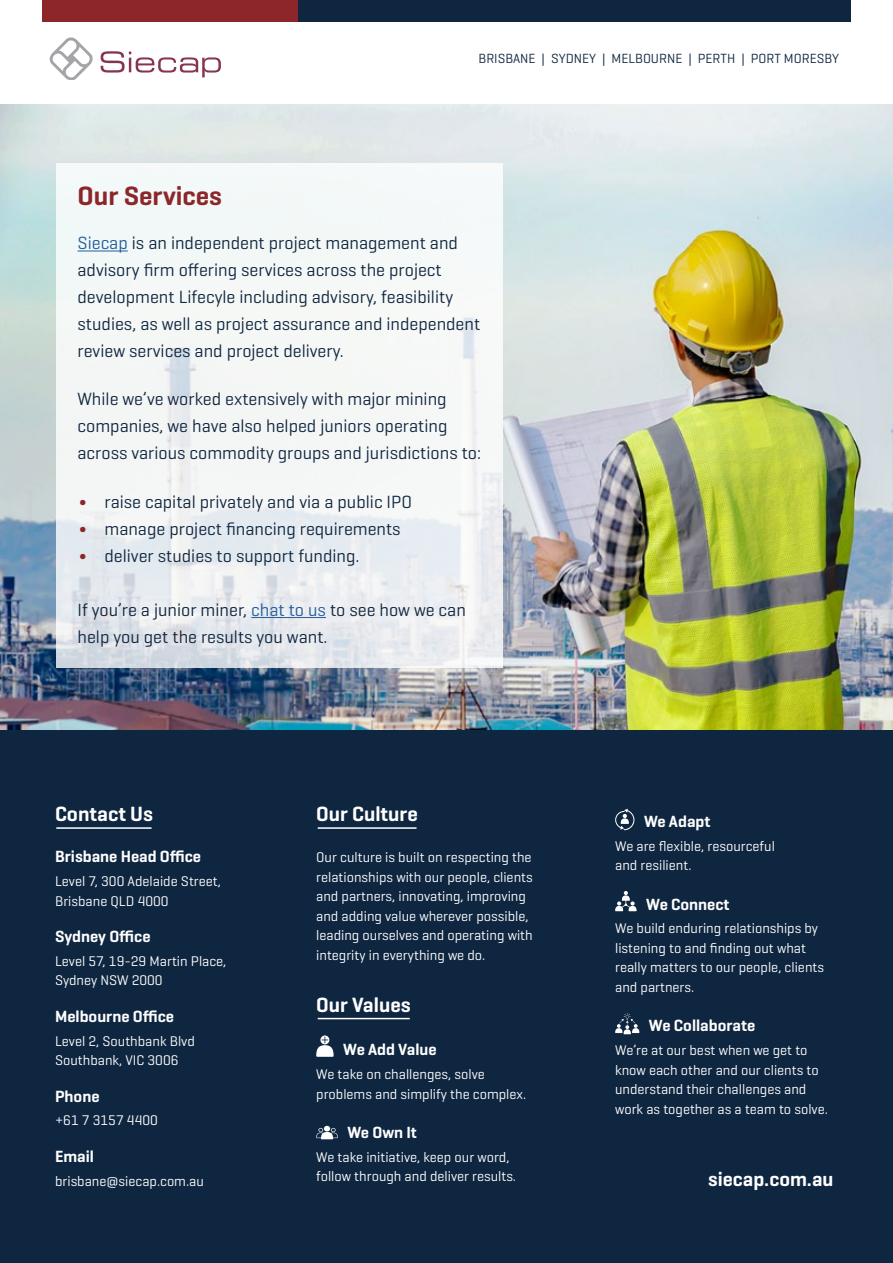
<style>
.page{position:relative;width:893px;height:1263px;background:#fff}
.page>*{position:absolute;margin:0;border:0;box-sizing:border-box;transform-origin:0 0}
.t1{font:600 27px "Geogrotesque";color:#8b272a}
.t2{font:600 21px "Geogrotesque";color:#fff}
.t3{font:600 20.25px "Geogrotesque";color:#fff}
.t4{font:18px/27px "Geogrotesque";color:#102741}
.t5{font:600 16.5px "Geogrotesque";color:#fff}
.t6{font:14.25px/19.5px "Geogrotesque";color:#fff}
.t7{font:13.5px "Geogrotesque";color:#0f2640}
.s1{color:#215e9e}
.s2{font-family:"Source Code Pro";color:#8b272a}
</style>
<div class="page">
<img style="left:0;top:104px;width:893px;height:626px">
<div style="left:296px;top:0;width:554px;height:21px;background:#0f2640"></div>
<div style="left:43px;top:0;width:255px;height:21px;background:#8c262a"></div>
<svg style="left:101px;top:51px;width:120px;height:26px"></svg>
<svg style="left:49px;top:37px;width:44px;height:43px"></svg>
<div style="left:0;top:730px;width:893px;height:533px;background:#0f2640"></div>
<svg style="left:316px;top:1036px;width:18px;height:21px"></svg>
<svg style="left:316px;top:1126px;width:22px;height:13px"></svg>
<svg style="left:615px;top:809px;width:19px;height:21px"></svg>
<svg style="left:615px;top:891px;width:22px;height:20px"></svg>
<svg style="left:615px;top:1013px;width:24px;height:21px"></svg>
<hr style="left:318px;top:1018px;width:92px;height:1px;background:#fff">
<hr style="left:56px;top:827px;width:96px;height:2px;background:#fff">
<hr style="left:318px;top:827px;width:98px;height:2px;background:#fff">
<svg style="left:56px;top:164px;width:446px;height:504px;fill:#f4f7f6"></svg>
<hr style="left:78px;top:251px;width:50px;height:1px;background:#215e9e">
<hr style="left:251px;top:617px;width:75px;height:1px;background:#215e9e">
<p class="t7" style="left:478px;top:50px;width:362px">BRISBANE | SYDNEY | MELBOURNE | PERTH | PORT MORESBY</p>
<h1 class="t1" style="left:78px;top:179px;width:146px">Our Services</h1>
<p class="t4" style="left:78px;top:229px;width:404px"><span class="s1">Siecap</span> is an independent project management and advisory firm offering services across the project development Lifecyle including advisory, feasibility studies, as well as project assurance and independent review services and project delivery.</p>
<p class="t4" style="left:78px;top:385px;width:405px">While we’ve worked extensively with major mining companies, we have also helped juniors operating across various commodity groups and jurisdictions to:</p>
<p class="t4" style="left:78px;top:488px;width:336px"><span class="s2">•</span> raise capital privately and via a public IPO</p>
<p class="t4" style="left:78px;top:515px;width:325px"><span class="s2">•</span> manage project financing requirements</p>
<p class="t4" style="left:78px;top:542px;width:284px"><span class="s2">•</span> deliver studies to support funding.</p>
<p class="t4" style="left:78px;top:596px;width:390px">If you’re a junior miner, <span class="s1">chat to us</span> to see how we can help you get the results you want.</p>
<h2 class="t2" style="left:55px;top:801px;width:99px">Contact Us</h2>
<p class="t5" style="left:55px;top:846px;width:148px">Brisbane Head Office</p>
<p class="t6" style="left:55px;top:871px;width:167px">Level 7, 300 Adelaide Street,</p>
<p class="t6" style="left:55px;top:890px;width:115px">Brisbane QLD 4000</p>
<p class="t5" style="left:55px;top:926px;width:97px">Sydney Office</p>
<p class="t6" style="left:55px;top:951px;width:173px">Level 57, 19-29 Martin Place,</p>
<p class="t6" style="left:55px;top:970px;width:109px">Sydney NSW 2000</p>
<p class="t5" style="left:55px;top:1006px;width:121px">Melbourne Office</p>
<p class="t6" style="left:55px;top:1030px;width:141px">Level 2, Southbank Blvd</p>
<p class="t6" style="left:55px;top:1050px;width:125px">Southbank, VIC 3006</p>
<p class="t5" style="left:55px;top:1086px;width:46px">Phone</p>
<p class="t6" style="left:55px;top:1110px;width:104px">+61 7 3157 4400</p>
<p class="t5" style="left:55px;top:1146px;width:40px">Email</p>
<p class="t6" style="left:55px;top:1170px;width:150px">brisbane@siecap.com.au</p>
<h2 class="t2" style="left:316px;top:801px;width:103px">Our Culture</h2>
<p class="t6" style="left:316px;top:847px;width:218px">Our culture is built on respecting the relationships with our people, clients and partners, innovating, improving and adding value wherever possible, leading ourselves and operating with integrity in everything we do.</p>
<h2 class="t2" style="left:316px;top:991px;width:96px">Our Values</h2>
<p class="t5" style="left:343px;top:1039px;width:95px">We Add Value</p>
<p class="t6" style="left:316px;top:1064px;width:212px">We take on challenges, solve problems and simplify the complex.</p>
<p class="t5" style="left:347px;top:1122px;width:71px">We Own It</p>
<p class="t6" style="left:316px;top:1146px;width:201px">We take initiative, keep our word, follow through and deliver results.</p>
<p class="t5" style="left:644px;top:811px;width:68px">We Adapt</p>
<p class="t6" style="left:615px;top:836px;width:161px">We are flexible, resourceful and resilient.</p>
<p class="t5" style="left:646px;top:894px;width:85px">We Connect</p>
<p class="t6" style="left:615px;top:918px;width:210px">We build enduring relationships by listening to and finding out what really matters to our people, clients and partners.</p>
<p class="t5" style="left:649px;top:1015px;width:108px">We Collaborate</p>
<p class="t6" style="left:615px;top:1040px;width:214px">We’re at our best when we get to know each other and our clients to understand their challenges and work as together as a team to solve.</p>
<h3 class="t3" style="left:708px;top:1166px;width:127px">siecap.com.au</h3>
</div>
